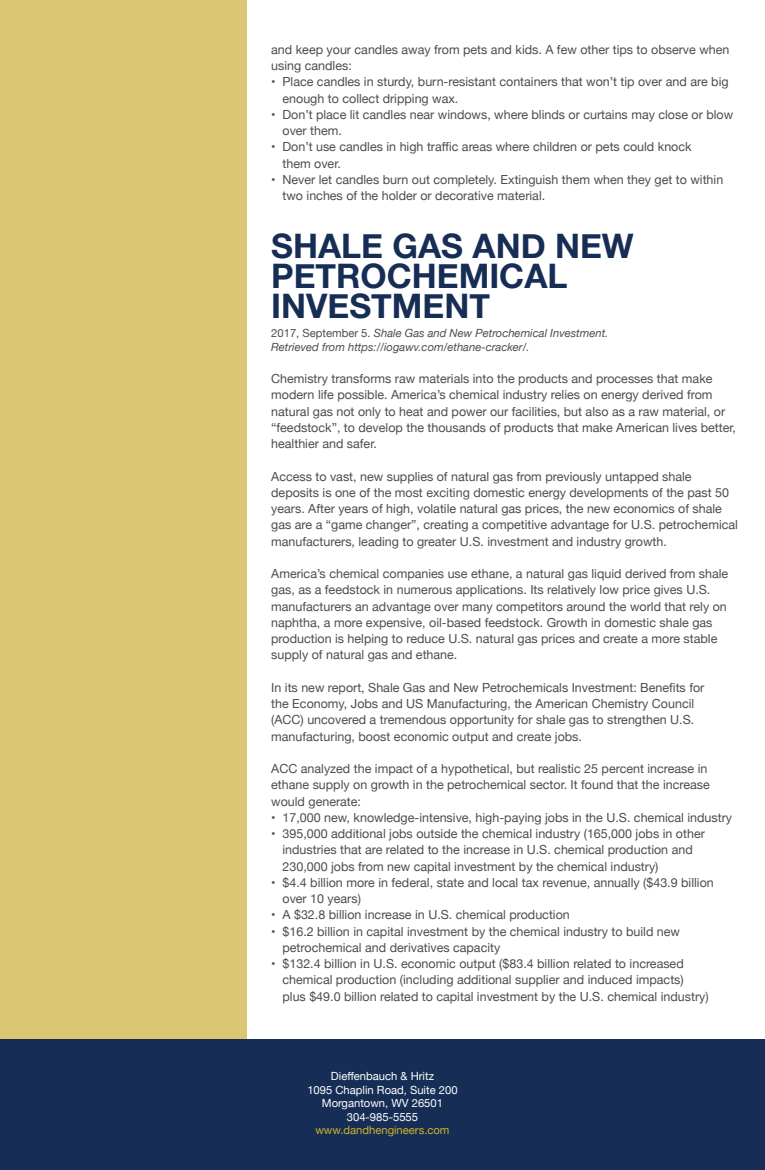
<style>
.page{position:relative;width:765px;height:1170px;background:#fff}
.page>*{position:absolute;margin:0;border:0;box-sizing:border-box;transform-origin:0 0}
.t1{font:700 33.75px/30px "Helvetica Neue";color:#162e55}
.t2{font:12.5px/16.2px "Helvetica Neue";color:#4d4d4d}
.t3{font:italic 11.25px/13.8px "Helvetica Neue";color:#4d4d4d}
.t4{font:11.25px/13.5px "Helvetica Neue";color:#fff;text-align:center}
.t5{font:11.25px "Helvetica Neue";color:#cbb12d}
.s1{font-style:normal}
</style>
<div class="page">
<div style="left:0;top:0;width:247px;height:1170px;background:#dbc773"></div>
<div style="left:0;top:1039px;width:765px;height:131px;background:#162e55"></div>
<p class="t2" style="left:271px;top:42px;width:460px">and keep your candles away from pets and kids. A few other tips to observe when using candles:</p>
<p class="t2" style="left:282px;top:74px;width:448px;text-indent:-11px">• Place candles in sturdy, burn-resistant containers that won’t tip over and are big enough to collect dripping wax.</p>
<p class="t2" style="left:282px;top:107px;width:452px;text-indent:-11px">• Don’t place lit candles near windows, where blinds or curtains may close or blow over them.</p>
<p class="t2" style="left:282px;top:139px;width:411px;text-indent:-11px">• Don’t use candles in high traffic areas where children or pets could knock them over.</p>
<p class="t2" style="left:282px;top:172px;width:442px;text-indent:-11px">• Never let candles burn out completely. Extinguish them when they get to within two inches of the holder or decorative material.</p>
<h1 class="t1" style="left:271px;top:231px;width:364px">SHALE GAS AND NEW<br>PETROCHEMICAL<br>INVESTMENT</h1>
<p class="t3" style="left:271px;top:327px;width:339px"><span class="s1">2017, September 5.</span> Shale Gas and New Petrochemical Investment.<br>Retrieved from https://iogawv.com/ethane-cracker/.</p>
<p class="t2" style="left:271px;top:371px;width:466px">Chemistry transforms raw materials into the products and processes that make modern life possible. America’s chemical industry relies on energy derived from natural gas not only to heat and power our facilities, but also as a raw material, or “feedstock”, to develop the thousands of products that make American lives better, healthier and safer.</p>
<p class="t2" style="left:271px;top:469px;width:468px">Access to vast, new supplies of natural gas from previously untapped shale deposits is one of the most exciting domestic energy developments of the past 50 years. After years of high, volatile natural gas prices, the new economics of shale gas are a “game changer”, creating a competitive advantage for U.S. petrochemical manufacturers, leading to greater U.S. investment and industry growth.</p>
<p class="t2" style="left:271px;top:566px;width:459px">America’s chemical companies use ethane, a natural gas liquid derived from shale gas, as a feedstock in numerous applications. Its relatively low price gives U.S. manufacturers an advantage over many competitors around the world that rely on naphtha, a more expensive, oil-based feedstock. Growth in domestic shale gas production is helping to reduce U.S. natural gas prices and create a more stable supply of natural gas and ethane.</p>
<p class="t2" style="left:271px;top:680px;width:435px">In its new report, Shale Gas and New Petrochemicals Investment: Benefits for the Economy, Jobs and US Manufacturing, the American Chemistry Council (ACC) uncovered a tremendous opportunity for shale gas to strengthen U.S. manufacturing, boost economic output and create jobs.</p>
<p class="t2" style="left:271px;top:761px;width:440px">ACC analyzed the impact of a hypothetical, but realistic 25 percent increase in ethane supply on growth in the petrochemical sector. It found that the increase would generate:</p>
<p class="t2" style="left:271px;top:810px;width:462px">• 17,000 new, knowledge-intensive, high-paying jobs in the U.S. chemical industry</p>
<p class="t2" style="left:282px;top:826px;width:424px;text-indent:-11px">• 395,000 additional jobs outside the chemical industry (165,000 jobs in other industries that are related to the increase in U.S. chemical production and<br>230,000 jobs from new capital investment by the chemical industry)</p>
<p class="t2" style="left:282px;top:875px;width:433px;text-indent:-11px">• $4.4 billion more in federal, state and local tax revenue, annually ($43.9 billion over 10 years)</p>
<p class="t2" style="left:271px;top:908px;width:300px">• A $32.8 billion increase in U.S. chemical production</p>
<p class="t2" style="left:282px;top:924px;width:399px;text-indent:-11px">• $16.2 billion in capital investment by the chemical industry to build new petrochemical and derivatives capacity</p>
<p class="t2" style="left:282px;top:956px;width:428px;text-indent:-11px">• $132.4 billion in U.S. economic output ($83.4 billion related to increased chemical production (including additional supplier and induced impacts) plus $49.0 billion related to capital investment by the U.S. chemical industry)</p>
<p class="t4" style="left:307px;top:1070px;width:152px">Dieffenbauch &amp; Hritz<br>1095 Chaplin Road, Suite 200<br>Morgantown, WV 26501<br>304-985-5555</p>
<p class="t5" style="left:315px;top:1122px;width:136px">www.dandhengineers.com</p>
</div>
